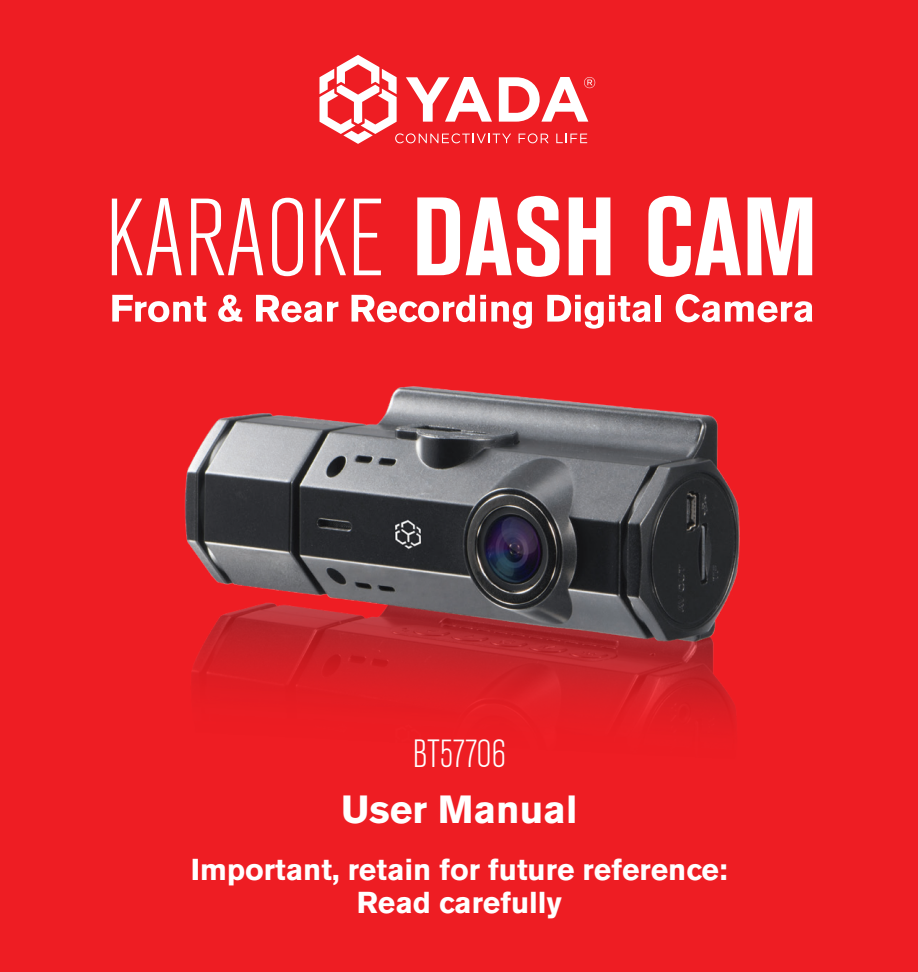
<style>
.page{position:relative;width:918px;height:972px;background:#ee1d23}
.page>*{position:absolute;margin:0;border:0;box-sizing:border-box;transform-origin:0 0}
.t1{font:700 39px "Akzidenz Grotesk BE";color:#fff}
.t2{font:300 condensed 39px "Akzidenz Grotesk BE";letter-spacing:-.01em;color:#fff}
.t3{font:700 30px/33px "Akzidenz Grotesk BE";color:#fff;text-align:center}
</style>
<div class="page">
<svg style="left:112px;top:198px;width:70px;height:77px"></svg>
<svg style="left:191px;top:198px;width:72px;height:77px"></svg>
<svg style="left:272px;top:198px;width:31px;height:78px"></svg>
<svg style="left:315px;top:199px;width:31px;height:76px"></svg>
<svg style="left:354px;top:199px;width:27px;height:76px"></svg>
<svg style="left:417px;top:197px;width:43px;height:78px"></svg>
<svg style="left:466px;top:196px;width:94px;height:81px"></svg>
<svg style="left:569px;top:197px;width:41px;height:78px"></svg>
<svg style="left:648px;top:196px;width:93px;height:81px"></svg>
<svg style="left:748px;top:197px;width:64px;height:78px"></svg>
<svg style="left:112px;top:295px;width:94px;height:27px"></svg>
<svg style="left:218px;top:295px;width:24px;height:27px"></svg>
<svg style="left:256px;top:295px;width:82px;height:27px"></svg>
<svg style="left:352px;top:295px;width:180px;height:34px"></svg>
<svg style="left:547px;top:295px;width:104px;height:34px"></svg>
<div style="left:655px;top:295px;width:6px;height:27px;background:#fff"></div>
<svg style="left:676px;top:294px;width:137px;height:28px"></svg>
<img style="left:184px;top:386px;width:556px;height:343px">
<svg style="left:320px;top:55px;width:275px;height:89px"></svg>
<h1 class="t2" style="left:413px;top:733px;width:94px">BT57706</h1>
<h1 class="t1" style="left:341px;top:787px;width:238px">User Manual</h1>
<p class="t3" style="left:191px;top:853px;width:538px">Important, retain for future reference:<br>Read carefully</p>
</div>
